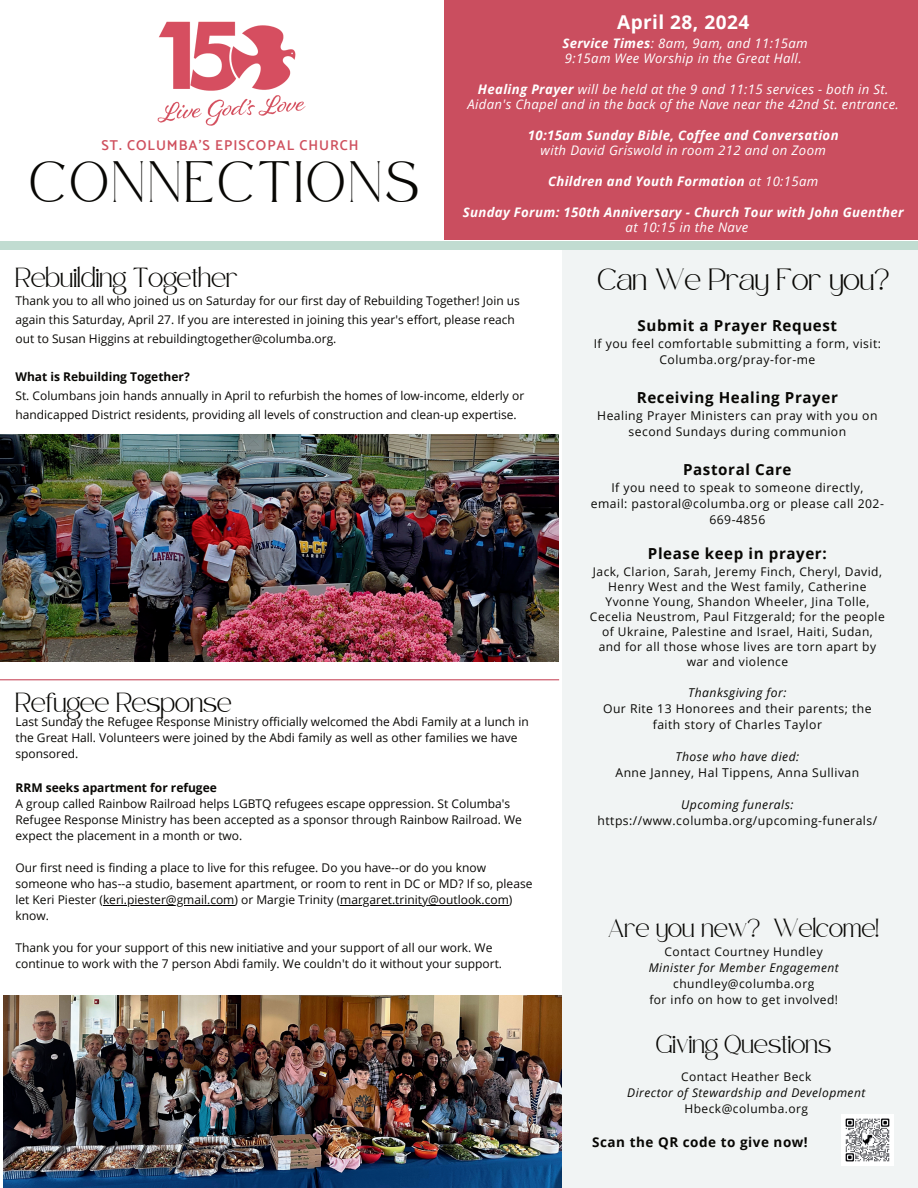
<style>
.page{position:relative;width:918px;height:1188px;background:#fff}
.page>*{position:absolute;margin:0;border:0;box-sizing:border-box;transform-origin:0 0}
.t1{font:28.5px "Safira March";letter-spacing:.15em;color:#080704}
.t2{font:700 19.05px "Open Sans";letter-spacing:.025em;color:#fff}
.t3{font:700 15.15px "Open Sans";letter-spacing:.04em;color:#080704}
.t4{font:15px "Safira March";color:#080704}
.t5{font:600 14.25px "Catamaran";letter-spacing:.07em;color:#cf505e}
.t6{font:13.5px "Safira March";color:#080704}
.t7{font:700 13.5px "Open Sans";letter-spacing:.04em;color:#080704}
.t8{font:italic 13.2px/15.5px "Open Sans";letter-spacing:.025em;color:#fff}
.t9{font:italic 700 13.2px "Open Sans";letter-spacing:.025em;color:#fff}
.t10{font:12.75px "Safira March";color:#080704}
.t11{font:12.15px/16px "Open Sans";letter-spacing:.04em;color:#080704;text-align:center}
.t12{font:italic 12.15px "Open Sans";letter-spacing:.04em;color:#080704}
.t13{font:12px/16px "Open Sans";color:#080704}
.t14{font:12px/15px "Open Sans";letter-spacing:.04em;color:#080704;text-align:center}
.t15{font:italic 12px "Open Sans";letter-spacing:.04em;color:#080704}
.t16{font:700 12px "Open Sans";color:#080704}
.s1{font-weight:700}
.s2{font-weight:400}
</style>
<div class="page">
<div style="left:445px;top:0;width:473px;height:240px;background:#ca4e5f"></div>
<div style="left:0;top:241px;width:918px;height:8px;background:#c1dcd1"></div>
<div style="left:562px;top:250px;width:356px;height:938px;background:#f1f4f4"></div>
<img style="left:157px;top:21px;width:149px;height:105px">
<img style="left:842px;top:1114px;width:51px;height:52px">
<img style="left:0;top:434px;width:559px;height:228px">
<img style="left:4px;top:996px;width:558px;height:192px">
<hr style="left:103px;top:905px;width:131px;height:1px;background:#000">
<hr style="left:340px;top:905px;width:169px;height:1px;background:#000">
<hr style="left:0;top:679px;width:559px;height:1px;background:#ca4e5f">
<h2 class="t2" style="left:617px;top:9px;width:134px">April 28, 2024</h2>
<p class="t8" style="left:562px;top:35px;width:247px"><span class="s1">Service Times</span>: 8am, 9am, and 11:15am<br>9:15am Wee Worship in the Great Hall.</p>
<p class="t8" style="left:468px;top:81px;width:433px;text-align:center"><span class="s1">Healing Prayer</span> will be held at the 9 and 11:15 services - both in St.<br>Aidan's Chapel and in the back of the Nave near the 42nd St. entrance.</p>
<p class="t9" style="left:528px;top:126px;width:312px">10:15am Sunday Bible, Coffee and Conversation</p>
<p class="t8" style="left:541px;top:142px;width:287px">with David Griswold in room 212 and on Zoom</p>
<p class="t9" style="left:548px;top:172px;width:272px">Children and Youth Formation <span class="s2">at 10:15am</span></p>
<p class="t9" style="left:463px;top:203px;width:442px">Sunday Forum: 150th Anniversary - Church Tour with John Guenther</p>
<p class="t8" style="left:626px;top:219px;width:124px">at 10:15 in the Nave</p>
<p class="t4" style="left:598px;top:276px;width:293px">Can We Pray For you?</p>
<p class="t3" style="left:638px;top:315px;width:201px">Submit a Prayer Request</p>
<p class="t11" style="left:594px;top:336px;width:289px">If you feel comfortable submitting a form, visit:<br>Columba.org/pray-for-me</p>
<p class="t3" style="left:637px;top:387px;width:203px">Receiving Healing Prayer</p>
<p class="t11" style="left:597px;top:408px;width:282px">Healing Prayer Ministers can pray with you on second Sundays during communion</p>
<p class="t3" style="left:683px;top:459px;width:110px">Pastoral Care</p>
<p class="t11" style="left:591px;top:480px;width:295px">If you need to speak to someone directly,<br>email: pastoral@columba.org or please call 202-<br>669-4856</p>
<p class="t3" style="left:648px;top:543px;width:180px">Please keep in prayer:</p>
<p class="t14" style="left:590px;top:564px;width:296px">Jack, Clarion, Sarah, Jeremy Finch, Cheryl, David, Henry West and the West family, Catherine Yvonne Young, Shandon Wheeler, Jina Tolle, Cecelia Neustrom, Paul Fitzgerald; for the people of Ukraine, Palestine and Israel, Haiti, Sudan, and for all those whose lives are torn apart by war and violence</p>
<p class="t12" style="left:688px;top:685px;width:100px">Thanksgiving for:</p>
<p class="t11" style="left:603px;top:701px;width:270px">Our Rite 13 Honorees and their parents; the faith story of Charles Taylor</p>
<p class="t12" style="left:676px;top:749px;width:125px">Those who have died:</p>
<p class="t11" style="left:616px;top:765px;width:245px">Anne Janney, Hal Tippens, Anna Sullivan</p>
<p class="t12" style="left:681px;top:797px;width:114px">Upcoming funerals:</p>
<p class="t11" style="left:598px;top:813px;width:281px">https://www.columba.org/upcoming-funerals/</p>
<p class="t5" style="left:101px;top:137px;width:259px">ST. COLUMBA'S EPISCOPAL CHURCH</p>
<h1 class="t1" style="left:30px;top:176px;width:390px">CONNECTIONS</h1>
<p class="t6" style="left:15px;top:275px;width:224px">Rebuilding Together</p>
<p class="t13" style="left:15px;top:291px;width:506px;line-height:19px">Thank you to all who joined us on Saturday for our first day of Rebuilding Together! Join us again this Saturday, April 27. If you are interested in joining this year's effort, please reach out to Susan Higgins at rebuildingtogether@columba.org.</p>
<p class="t16" style="left:15px;top:369px;width:176px">What is Rebuilding Together?</p>
<p class="t13" style="left:15px;top:386px;width:510px;line-height:19px">St. Columbans join hands annually in April to refurbish the homes of low-income, elderly or handicapped District residents, providing all levels of construction and clean-up expertise.</p>
<p class="t6" style="left:15px;top:699px;width:218px">Refugee Response</p>
<p class="t13" style="left:15px;top:713px;width:515px">Last Sunday the Refugee Response Ministry officially welcomed the Abdi Family at a lunch in the Great Hall. Volunteers were joined by the Abdi family as well as other families we have sponsored.</p>
<p class="t16" style="left:15px;top:779px;width:203px">RRM seeks apartment for refugee</p>
<p class="t13" style="left:15px;top:795px;width:508px">A group called Rainbow Railroad helps LGBTQ refugees escape oppression. St Columba's<br>Refugee Response Ministry has been accepted as a sponsor through Rainbow Railroad. We expect the placement in a month or two.</p>
<p class="t13" style="left:15px;top:859px;width:518px">Our first need is finding a place to live for this refugee. Do you have--or do you know someone who has--a studio, basement apartment, or room to rent in DC or MD? If so, please let Keri Piester (keri.piester@gmail.com) or Margie Trinity (margaret.trinity@outlook.com) know.</p>
<p class="t13" style="left:15px;top:939px;width:488px">Thank you for your support of this new initiative and your support of all our work. We continue to work with the 7 person Abdi family. We couldn't do it without your support.</p>
<p class="t10" style="left:608px;top:926px;width:272px">Are you new? Welcome!</p>
<p class="t14" style="left:665px;top:944px;width:160px">Contact Courtney Hundley</p>
<p class="t15" style="left:649px;top:960px;width:191px">Minister for Member Engagement</p>
<p class="t14" style="left:649px;top:976px;width:190px;line-height:16px">chundley@columba.org<br>for info on how to get involved!</p>
<p class="t10" style="left:656px;top:1041px;width:177px">Giving Questions</p>
<p class="t14" style="left:681px;top:1069px;width:132px">Contact Heather Beck</p>
<p class="t15" style="left:627px;top:1085px;width:240px">Director of Stewardship and Development</p>
<p class="t14" style="left:684px;top:1101px;width:125px">Hbeck@columba.org</p>
<p class="t7" style="left:592px;top:1133px;width:217px">Scan the QR code to give now!</p>
</div>
